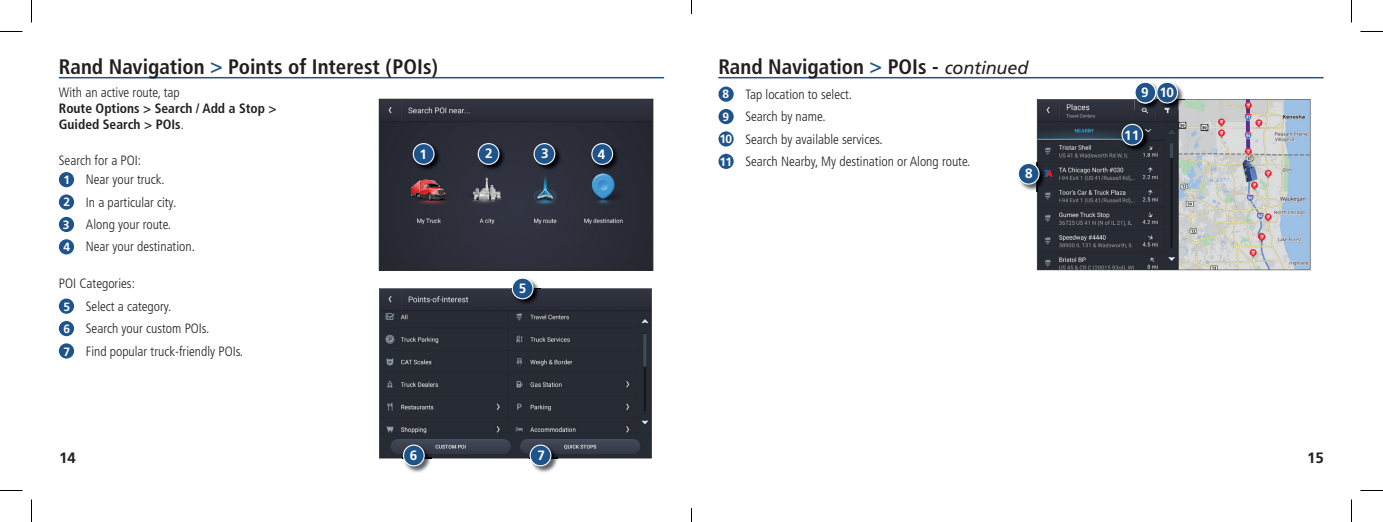
<style>
.page{position:relative;width:1383px;height:522px;background:#fff}
.page>*{position:absolute;margin:0;border:0;box-sizing:border-box;transform-origin:0 0}
.t1{font:700 condensed 21px "Frutiger";color:#231f20}
.t2{font:700 15px "Frutiger";color:#231f20}
.t3{font:300 condensed 13.5px/22.4px "Frutiger";color:#231f20}
.t4{font:700 condensed 13.5px/16.2px "Frutiger";color:#231f20}
.t5{font:700 13.5px "Frutiger";color:#fff}
.s1{color:#1f538b}
.s2{font-weight:300}
.s3{font-weight:700;font-stretch:normal;font-size:12px;color:#fff}
.s4{font-weight:400;font-style:italic;font-stretch:normal;font-size:18px}
</style>
<div class="page">
<svg style="left:1037px;top:99px;width:273px;height:171px"></svg>
<hr style="left:59px;top:77px;width:605px;height:1px;background:#1f538b">
<div style="left:59px;top:172px;width:15px;height:15px;background:#1f538b;border-radius:50%"></div>
<div style="left:59px;top:194px;width:15px;height:16px;background:#1f538b;border-radius:50%"></div>
<div style="left:59px;top:217px;width:15px;height:15px;background:#1f538b;border-radius:50%"></div>
<div style="left:59px;top:239px;width:15px;height:15px;background:#1f538b;border-radius:50%"></div>
<div style="left:59px;top:299px;width:15px;height:15px;background:#1f538b;border-radius:50%"></div>
<div style="left:59px;top:321px;width:15px;height:15px;background:#1f538b;border-radius:50%"></div>
<div style="left:59px;top:343px;width:15px;height:16px;background:#1f538b;border-radius:50%"></div>
<img style="left:381px;top:101px;width:270px;height:168px">
<div style="left:379px;top:99px;width:274px;height:172px;border:1px solid #231f20"></div>
<svg style="left:379px;top:288px;width:273px;height:170px;fill:#272b33"></svg>
<hr style="left:718px;top:77px;width:605px;height:1px;background:#1f538b">
<div style="left:718px;top:87px;width:15px;height:15px;background:#1f538b;border-radius:50%"></div>
<div style="left:718px;top:109px;width:15px;height:15px;background:#1f538b;border-radius:50%"></div>
<div style="left:718px;top:131px;width:15px;height:16px;background:#1f538b;border-radius:50%"></div>
<div style="left:718px;top:154px;width:15px;height:15px;background:#1f538b;border-radius:50%"></div>
<svg style="left:1134px;top:82px;width:50px;height:28px"></svg>
<div style="left:1156px;top:82px;width:21px;height:21px;background:#1f538b;border-radius:50%"></div>
<div style="left:1156px;top:82px;width:22px;height:22px;border:1px solid #fff;border-radius:50%"></div>
<img style="left:1121px;top:124px;width:28px;height:28px">
<div style="left:1122px;top:124px;width:20px;height:21px;background:#1f538b;border-radius:50%"></div>
<div style="left:1121px;top:124px;width:22px;height:22px;border:1px solid #fff;border-radius:50%"></div>
<img style="left:1019px;top:163px;width:27px;height:28px">
<svg style="left:1037px;top:163px;width:1px;height:28px"></svg>
<div style="left:1018px;top:163px;width:21px;height:21px;background:#1f538b;border-radius:50%"></div>
<div style="left:1017px;top:163px;width:22px;height:22px;border:1px solid #fff;border-radius:50%"></div>
<img style="left:529px;top:444px;width:29px;height:29px">
<div style="left:530px;top:445px;width:21px;height:21px;background:#1f538b;border-radius:50%"></div>
<div style="left:529px;top:445px;width:22px;height:21px;border:1px solid #fff;border-radius:50%"></div>
<img style="left:412px;top:143px;width:29px;height:28px">
<div style="left:413px;top:144px;width:21px;height:20px;background:#1f538b;border-radius:50%"></div>
<div style="left:413px;top:143px;width:21px;height:22px;border:1px solid #fff;border-radius:50%"></div>
<img style="left:533px;top:143px;width:29px;height:28px">
<div style="left:534px;top:144px;width:21px;height:20px;background:#1f538b;border-radius:50%"></div>
<div style="left:533px;top:143px;width:22px;height:22px;border:1px solid #fff;border-radius:50%"></div>
<img style="left:591px;top:143px;width:28px;height:28px">
<div style="left:592px;top:144px;width:20px;height:20px;background:#1f538b;border-radius:50%"></div>
<div style="left:591px;top:143px;width:22px;height:22px;border:1px solid #fff;border-radius:50%"></div>
<img style="left:511px;top:278px;width:29px;height:28px">
<svg style="left:511px;top:288px;width:29px;height:2px"></svg>
<div style="left:512px;top:278px;width:21px;height:21px;background:#1f538b;border-radius:50%"></div>
<div style="left:512px;top:278px;width:21px;height:21px;border:1px solid #fff;border-radius:50%"></div>
<img style="left:403px;top:444px;width:28px;height:29px">
<div style="left:403px;top:445px;width:21px;height:21px;background:#1f538b;border-radius:50%"></div>
<div style="left:403px;top:445px;width:22px;height:21px;border:1px solid #fff;border-radius:50%"></div>
<img style="left:477px;top:143px;width:29px;height:28px">
<div style="left:478px;top:144px;width:21px;height:20px;background:#1f538b;border-radius:50%"></div>
<div style="left:478px;top:143px;width:21px;height:22px;border:1px solid #fff;border-radius:50%"></div>
<svg style="left:0;top:31px;width:22px;height:1px"></svg>
<svg style="left:1360px;top:31px;width:23px;height:1px"></svg>
<svg style="left:0;top:490px;width:22px;height:1px"></svg>
<svg style="left:1360px;top:490px;width:23px;height:1px"></svg>
<svg style="left:31px;top:0;width:1px;height:22px"></svg>
<svg style="left:31px;top:500px;width:1px;height:22px"></svg>
<svg style="left:1351px;top:0;width:1px;height:22px"></svg>
<svg style="left:1351px;top:500px;width:1px;height:22px"></svg>
<svg style="left:691px;top:0;width:1px;height:14px"></svg>
<svg style="left:691px;top:508px;width:1px;height:14px"></svg>
<h1 class="t1" style="left:59px;top:55px;width:381px">Rand Navigation <span class="s1">&gt;</span> Points of Interest (POIs)</h1>
<p class="t3" style="left:59px;top:81px;width:122px">With an active route, tap</p>
<p class="t4" style="left:59px;top:101px;width:219px">Route Options &gt; Search / Add a Stop &gt;<br>Guided Search &gt; POIs<span class="s2">.</span></p>
<p class="t3" style="left:63px;top:151px;width:103px;line-height:19.4px;text-indent:-5px">Search for a POI:<br><span class="s3">1</span> Near your truck.</p>
<p class="t3" style="left:63px;top:191px;width:134px"><span class="s3">2</span> In a particular city.<br><span class="s3">3</span> Along your route.<br><span class="s3">4</span> Near your destination.</p>
<p class="t3" style="left:63px;top:273px;width:181px;text-indent:-4px">POI Categories:<br><span class="s3">5</span> Select a category.<br><span class="s3">6</span> Search your custom POIs.<br><span class="s3">7</span> Find popular truck-friendly POIs.</p>
<p class="t5" style="left:485px;top:146px;width:9px">2</p>
<p class="t5" style="left:419px;top:146px;width:9px">1</p>
<p class="t5" style="left:541px;top:146px;width:9px">3</p>
<p class="t5" style="left:598px;top:146px;width:9px">4</p>
<p class="t5" style="left:519px;top:281px;width:9px">5</p>
<h1 class="t1" style="left:718px;top:55px;width:312px">Rand Navigation <span class="s1">&gt;</span> POIs - <span class="s4">continued</span></h1>
<p class="t3" style="left:719px;top:83px;width:253px"><span class="s3">8</span> Tap location to select.<br><span class="s3">9</span> Search by name.<br><span class="s3">10</span> Search by available services.<br><span class="s3">11</span> Search Nearby, My destination or Along route.</p>
<p class="t5" style="left:1141px;top:85px;width:34px">9 10</p>
<p class="t5" style="left:1124px;top:127px;width:17px">11</p>
<p class="t5" style="left:1025px;top:166px;width:9px">8</p>
<p class="t5" style="left:410px;top:448px;width:9px">6</p>
<p class="t5" style="left:537px;top:448px;width:9px">7</p>
<p class="t2" style="left:59px;top:449px;width:18px">14</p>
<p class="t2" style="left:1307px;top:449px;width:18px">15</p>
</div>
